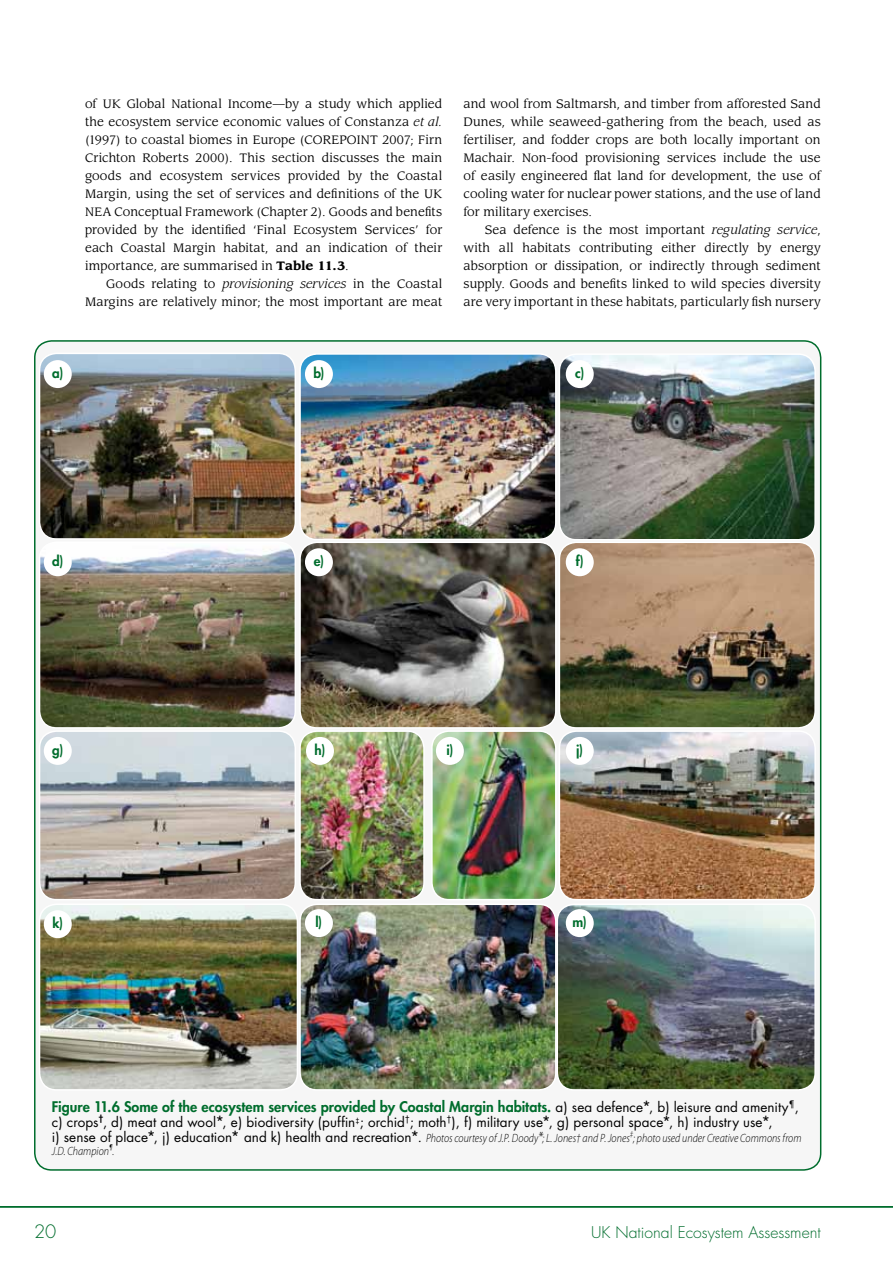
<style>
.page{position:relative;width:893px;height:1263px;background:#fff}
.page>*{position:absolute;margin:0;border:0;box-sizing:border-box;transform-origin:0 0}
.t1{font:300 18px "Futura";color:#006d2d}
.t2{font:300 15.75px "Futura";color:#006d2d}
.t3{font:800 14.25px "Futura";color:#006d2d}
.t4{font:13.5px "Futura";letter-spacing:.005em;color:#000}
.t5{font:800 13.5px "Futura";color:#006d2d}
.t6{font:12px/18px "Leawood";letter-spacing:.015em;color:#000;text-align:justify}
.t7{font:italic 300 12px/13.5px "Myriad Pro";letter-spacing:.005em;color:#000;scale:.85 1}
.s1{font-style:italic}
.s2{font-weight:700}
.s3{font-weight:400;font-size:13.5px;color:#000}
.s4{font-weight:400;font-size:15px;color:#000}
.s5{font-size:15px}
.s6{font-family:"Futura";font-weight:400;font-style:normal;font-size:13.5px}
.s7{font-family:"Futura";font-weight:400;font-style:normal;font-size:15px}
</style>
<div class="page">
<hr style="left:0;top:1206px;width:893px;height:1px;background:#006d2d">
<div style="left:35px;top:341px;width:786px;height:829px;background:#f6f6f6;border-radius:17px"></div>
<img style="left:42px;top:356px;width:251px;height:181px">
<div style="left:39px;top:353px;width:257px;height:187px;border:2px solid #fff;border-radius:17px"></div>
<img style="left:562px;top:356px;width:251px;height:181px">
<div style="left:559px;top:353px;width:257px;height:187px;border:2px solid #fff;border-radius:17px"></div>
<img style="left:42px;top:548px;width:251px;height:178px">
<div style="left:39px;top:541px;width:257px;height:188px;border:2px solid #fff;border-radius:17px"></div>
<img style="left:42px;top:733px;width:251px;height:164px">
<div style="left:39px;top:730px;width:257px;height:170px;border:2px solid #fff;border-radius:17px"></div>
<img style="left:434px;top:733px;width:120px;height:164px">
<div style="left:431px;top:730px;width:126px;height:170px;border:2px solid #fff;border-radius:17px"></div>
<img style="left:302px;top:544px;width:252px;height:182px">
<div style="left:299px;top:541px;width:258px;height:188px;border:2px solid #fff;border-radius:17px"></div>
<img style="left:302px;top:356px;width:252px;height:181px">
<div style="left:299px;top:353px;width:258px;height:187px;border:2px solid #fff;border-radius:17px"></div>
<img style="left:302px;top:906px;width:511px;height:182px">
<div style="left:556px;top:903px;width:260px;height:188px;border:2px solid #fff;border-radius:17px"></div>
<img style="left:42px;top:906px;width:253px;height:182px">
<div style="left:39px;top:903px;width:259px;height:188px;border:2px solid #fff;border-radius:17px"></div>
<img style="left:562px;top:733px;width:251px;height:164px">
<div style="left:559px;top:730px;width:257px;height:170px;border:2px solid #fff;border-radius:17px"></div>
<img style="left:562px;top:544px;width:251px;height:182px">
<div style="left:559px;top:541px;width:257px;height:188px;border:2px solid #fff;border-radius:17px"></div>
<img style="left:302px;top:733px;width:120px;height:164px">
<div style="left:299px;top:730px;width:126px;height:170px;border:2px solid #fff;border-radius:17px"></div>
<div style="left:299px;top:903px;width:258px;height:188px;border:2px solid #fff;border-radius:17px"></div>
<div style="left:44px;top:360px;width:28px;height:28px;background:#fff;border-radius:50%"></div>
<div style="left:305px;top:360px;width:28px;height:28px;background:#fff;border-radius:50%"></div>
<div style="left:566px;top:360px;width:28px;height:28px;background:#fff;border-radius:50%"></div>
<div style="left:44px;top:548px;width:28px;height:28px;background:#fff;border-radius:50%"></div>
<div style="left:305px;top:548px;width:28px;height:28px;background:#fff;border-radius:50%"></div>
<div style="left:566px;top:548px;width:28px;height:28px;background:#fff;border-radius:50%"></div>
<div style="left:44px;top:737px;width:28px;height:28px;background:#fff;border-radius:50%"></div>
<div style="left:306px;top:737px;width:28px;height:28px;background:#fff;border-radius:50%"></div>
<div style="left:566px;top:737px;width:28px;height:28px;background:#fff;border-radius:50%"></div>
<div style="left:44px;top:910px;width:28px;height:28px;background:#fff;border-radius:50%"></div>
<div style="left:305px;top:909px;width:28px;height:28px;background:#fff;border-radius:50%"></div>
<div style="left:566px;top:909px;width:28px;height:28px;background:#fff;border-radius:50%"></div>
<div style="left:436px;top:737px;width:28px;height:28px;background:#fff;border-radius:50%"></div>
<p class="t6" style="left:85px;top:95px;width:359px">of UK Global National Income—by a study which applied the ecosystem service economic values of Constanza <span class="s1">et al. </span>(1997) to coastal biomes in Europe (COREPOINT 2007; Firn Crichton Roberts 2000). This section discusses the main goods and ecosystem services provided by the Coastal Margin, using the set of services and definitions of the UK NEA Conceptual Framework (Chapter 2). Goods and benefits provided by the identified ‘Final Ecosystem Services’ for each Coastal Margin habitat, and an indication of their importance, are summarised in <span class="s2">Table 11.3</span>.</p>
<p class="t6" style="left:85px;top:275px;width:359px;text-align:right">Goods relating to <span class="s1">provisioning services</span> in the Coastal<br>Margins are relatively minor; the most important are meat</p>
<p class="t6" style="left:463px;top:95px;width:359px">and wool from Saltmarsh, and timber from afforested Sand Dunes, while seaweed-gathering from the beach, used as fertiliser, and fodder crops are both locally important on Machair. Non-food provisioning services include the use of easily engineered flat land for development, the use of cooling water for nuclear power stations, and the use of land for military exercises.</p>
<p class="t6" style="left:463px;top:221px;width:359px;text-indent:21px">Sea defence is the most important <span class="s1">regulating service</span>, with all habitats contributing either directly by energy absorption or dissipation, or indirectly through sediment supply. Goods and benefits linked to wild species diversity are very important in these habitats, particularly fish nursery</p>
<p class="t5" style="left:52px;top:364px;width:13px">a)</p>
<p class="t5" style="left:313px;top:364px;width:13px">b)</p>
<p class="t5" style="left:575px;top:364px;width:11px">c)</p>
<p class="t5" style="left:52px;top:552px;width:13px">d)</p>
<p class="t5" style="left:314px;top:552px;width:12px">e)</p>
<p class="t5" style="left:576px;top:552px;width:9px">f)</p>
<p class="t5" style="left:52px;top:740px;width:13px">g)</p>
<p class="t5" style="left:315px;top:740px;width:12px">h)</p>
<p class="t5" style="left:576px;top:740px;width:8px">j)</p>
<p class="t5" style="left:446px;top:740px;width:8px">i)</p>
<p class="t5" style="left:52px;top:914px;width:12px">k)</p>
<p class="t5" style="left:316px;top:913px;width:8px">l)</p>
<p class="t5" style="left:573px;top:913px;width:16px">m)</p>
<p class="t3" style="left:52px;top:1097px;width:748px">Figure 11.6 Some of the ecosystem services provided by Coastal Margin habitats. <span class="s3">a) sea defence</span><span class="s4">*</span><span class="s3">, b) leisure and amenity</span><sup>¶</sup><span class="s3">,</span></p>
<p class="t4" style="left:52px;top:1113px;width:722px">c) crops<sup>†</sup>, d) meat and wool<span class="s5">*</span>, e) biodiversity (puffin<sup>‡</sup>; orchid<sup>†</sup>; moth<sup>†</sup>), f) military use<span class="s5">*</span>, g) personal space<span class="s5">*</span>, h) industry use<span class="s5">*</span>,</p>
<p class="t7" style="left:52px;top:1131px;width:883px"><span class="s6">i) sense of place</span><span class="s7">*</span><span class="s6">, j) education</span><span class="s7">*</span> <span class="s6">and k) health and recreation</span><span class="s7">*</span><span class="s6">.</span> Photos courtesy of J.P. Doody<span class="s5">*</span>; L. Jones† and P. Jones<sup>‡</sup>; photo used under Creative Commons from<br>J.D. Champion<sup>¶</sup>.</p>
<h1 class="t1" style="left:34px;top:1220px;width:24px">20</h1>
<h2 class="t2" style="left:591px;top:1223px;width:231px">UK National Ecosystem Assessment</h2>
</div>
